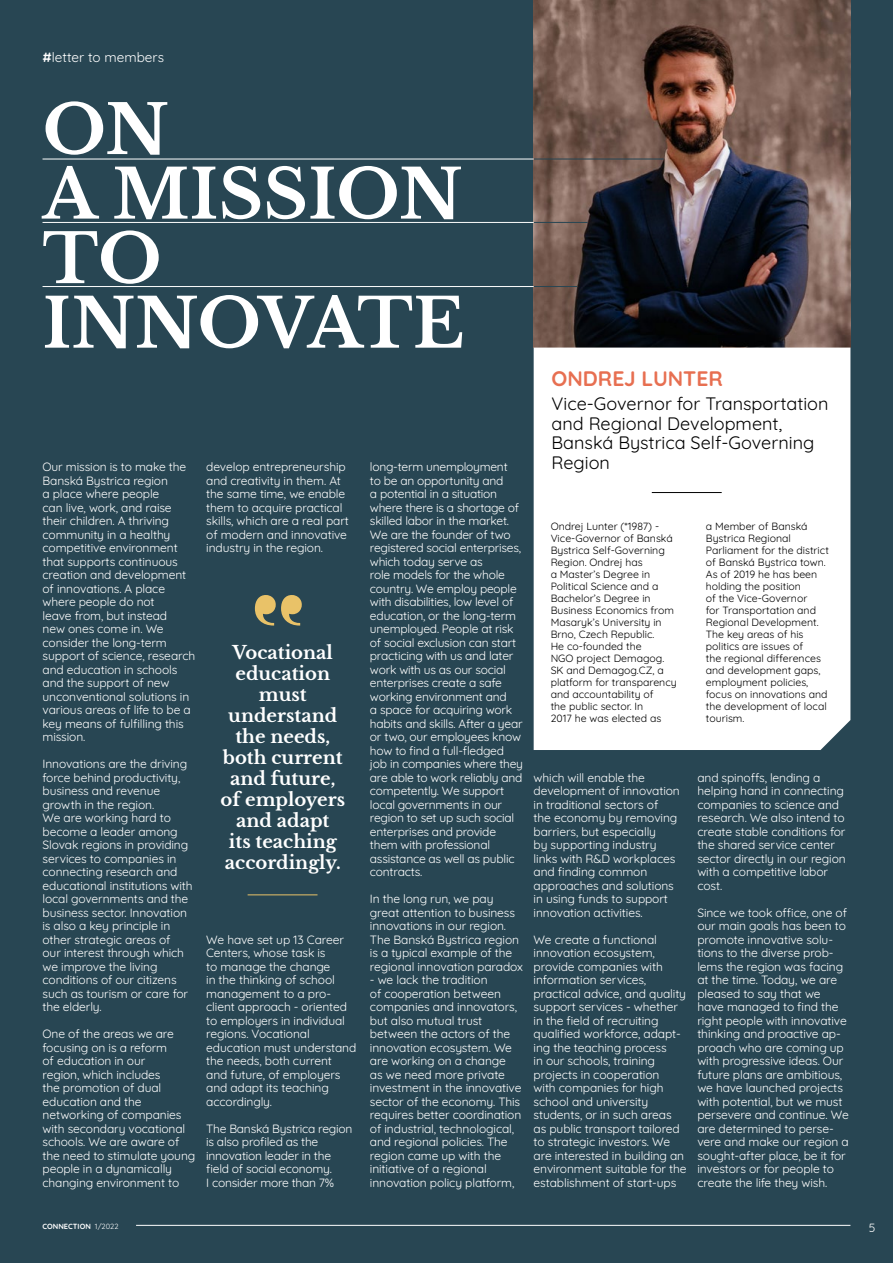
<style>
.page{position:relative;width:893px;height:1263px;background:#284653}
.page>*{position:absolute;margin:0;border:0;box-sizing:border-box;transform-origin:0 0}
.t1{font:700 67.5px/64.5px "Libre Baskerville";letter-spacing:-.005em;color:#fff}
.t2{font:700 21px "Quicksand";color:#e76f51}
.t3{font:700 18px/21px "Libre Baskerville";color:#fff;text-align:center}
.t4{font:18px/19.5px "Quicksand";color:#000}
.t5{font:13.5px "Quicksand";color:#fff}
.t6{font:12px/13.5px "Quicksand";letter-spacing:-.01em;color:#fff}
.t7{font:10.5px/12px "Quicksand";color:#000}
.t8{font:700 7.5px "Quicksand";color:#fff}
.s1{font-weight:700}
.s2{font-weight:400}
</style>
<div class="page">
<img style="left:534px;top:0;width:316px;height:348px">
<svg style="left:255px;top:595px;width:47px;height:30px"></svg>
<hr style="left:248px;top:894px;width:69px;height:1px;background:#e9c268">
<div style="left:534px;top:348px;width:316px;height:402px;background:#fff"></div>
<hr style="left:652px;top:492px;width:70px;height:1px;background:#000">
<hr style="left:534px;top:159px;width:130px;height:1px;background:#284653">
<hr style="left:534px;top:222px;width:54px;height:1px;background:#284653">
<hr style="left:534px;top:286px;width:43px;height:1px;background:#284653">
<hr style="left:136px;top:1225px;width:714px;height:1px;background:#fff">
<hr style="left:43px;top:159px;width:491px;height:1px;background:#fff">
<hr style="left:43px;top:222px;width:491px;height:1px;background:#fff">
<hr style="left:43px;top:286px;width:491px;height:1px;background:#fff">
<p class="t5" style="left:43px;top:47px;width:123px"><span class="s1">#</span>letter to members</p>
<h1 class="t1" style="left:43px;top:98px;width:424px">ON<br>A MISSION<br>TO<br>INNOVATE</h1>
<p class="t6" style="left:43px;top:459px;width:154px">Our mission is to make the<br>Banská Bystrica region<br>a place where people<br>can live, work, and raise their children. A thriving community in a healthy competitive environment that supports continuous creation and development of innovations. A place where people do not<br>leave from, but instead<br>new ones come in. We consider the long-term support of science, research and education in schools and the support of new unconventional solutions in various areas of life to be a key means of fulfilling this mission.</p>
<p class="t6" style="left:43px;top:756px;width:152px">Innovations are the driving force behind productivity, business and revenue growth in the region.<br>We are working hard to become a leader among<br>Slovak regions in providing services to companies in connecting research and educational institutions with local governments and the business sector. Innovation is also a key principle in other strategic areas of<br>our interest through which we improve the living conditions of our citizens such as tourism or care for the elderly.</p>
<p class="t6" style="left:43px;top:1026px;width:154px">One of the areas we are focusing on is a reform<br>of education in our<br>region, which includes<br>the promotion of dual education and the networking of companies with secondary vocational schools. We are aware of the need to stimulate young people in a dynamically changing environment to</p>
<p class="t6" style="left:206px;top:459px;width:144px">develop entrepreneurship and creativity in them. At the same time, we enable them to acquire practical skills, which are a real part of modern and innovative industry in the region.</p>
<h3 class="t3" style="left:220px;top:642px;width:126px">Vocational education must understand the needs, both current and future, of employers and adapt<br>its teaching accordingly.</h3>
<p class="t6" style="left:206px;top:931px;width:152px">We have set up 13 Career<br>Centers, whose task is<br>to manage the change<br>in the thinking of school management to a pro&shy;client approach - oriented to employers in individual regions. Vocational education must understand the needs, both current<br>and future, of employers and adapt its teaching accordingly.</p>
<p class="t6" style="left:206px;top:1120px;width:148px">The Banská Bystrica region is also profiled as the innovation leader in the field of social economy.<br>I consider more than 7%</p>
<p class="t6" style="left:370px;top:459px;width:155px">long-term unemployment<br>to be an opportunity and<br>a potential in a situation where there is a shortage of skilled labor in the market.<br>We are the founder of two registered social enterprises, which today serve as<br>role models for the whole country. We employ people with disabilities, low level of education, or the long-term unemployed. People at risk of social exclusion can start practicing with us and later work with us as our social enterprises create a safe working environment and<br>a space for acquiring work habits and skills. After a year or two, our employees know how to find a full-fledged job in companies where they are able to work reliably and competently. We support local governments in our region to set up such social enterprises and provide them with professional assistance as well as public contracts.</p>
<p class="t6" style="left:370px;top:891px;width:155px">In the long run, we pay great attention to business innovations in our region.<br>The Banská Bystrica region is a typical example of the regional innovation paradox</p>
<p class="t6" style="left:370px;top:972px;width:153px">- we lack the tradition<br>of cooperation between companies and innovators, but also mutual trust between the actors of the innovation ecosystem. We are working on a change as we need more private investment in the innovative sector of the economy. This requires better coordination of industrial, technological, and regional policies. The region came up with the initiative of a regional innovation policy platform,</p>
<h2 class="t2" style="left:552px;top:363px;width:173px">ONDREJ LUNTER</h2>
<h3 class="t4" style="left:552px;top:393px;width:279px">Vice-Governor for Transportation and Regional Development,<br>Banská Bystrica Self-Governing<br>Region</h3>
<p class="t7" style="left:551px;top:520px;width:128px">Ondrej Lunter (*1987) -<br>Vice-Governor of Banská<br>Bystrica Self-Governing<br>Region. Ondrej has<br>a Master’s Degree in<br>Political Science and a<br>Bachelor’s Degree in<br>Business Economics from<br>Masaryk’s University in<br>Brno, Czech Republic.<br>He co-founded the<br>NGO project Demagog.<br>SK and Demagog.CZ, a platform for transparency and accountability of<br>the public sector. In<br>2017 he was elected as</p>
<p class="t7" style="left:706px;top:520px;width:124px">a Member of Banská<br>Bystrica Regional<br>Parliament for the district of Banská Bystrica town.<br>As of 2019 he has been holding the position<br>of the Vice-Governor<br>for Transportation and<br>Regional Development.<br>The key areas of his politics are issues of<br>the regional differences and development gaps, employment policies, focus on innovations and the development of local tourism.</p>
<p class="t6" style="left:534px;top:769px;width:148px">which will enable the development of innovation in traditional sectors of<br>the economy by removing barriers, but especially<br>by supporting industry links with R&amp;D workplaces and finding common approaches and solutions in using funds to support innovation activities.</p>
<p class="t6" style="left:534px;top:931px;width:154px">We create a functional innovation ecosystem, provide companies with information services, practical advice, and quality support services - whether in the field of recruiting qualified workforce, adapt&shy;ing the teaching process<br>in our schools, training projects in cooperation<br>with companies for high school and university students, or in such areas as public transport tailored to strategic investors. We are interested in building an environment suitable for the establishment of start-ups</p>
<p class="t6" style="left:697px;top:769px;width:150px">and spinoffs, lending a helping hand in connecting companies to science and research. We also intend to create stable conditions for the shared service center sector directly in our region with a competitive labor cost.</p>
<p class="t6" style="left:697px;top:904px;width:153px">Since we took office, one of our main goals has been to promote innovative solu&shy;tions to the diverse prob&shy;lems the region was facing at the time. Today, we are pleased to say that we have managed to find the right people with innovative thinking and proactive ap&shy;proach who are coming up with progressive ideas. Our future plans are ambitious, we have launched projects with potential, but we must persevere and continue. We are determined to perse&shy;vere and make our region a sought-after place, be it for investors or for people to create the life they wish.</p>
<p class="t8" style="left:43px;top:1220px;width:77px">CONNECTION <span class="s2">1/2022</span></p>
<p class="t6" style="left:869px;top:1219px;width:8px">5</p>
</div>
